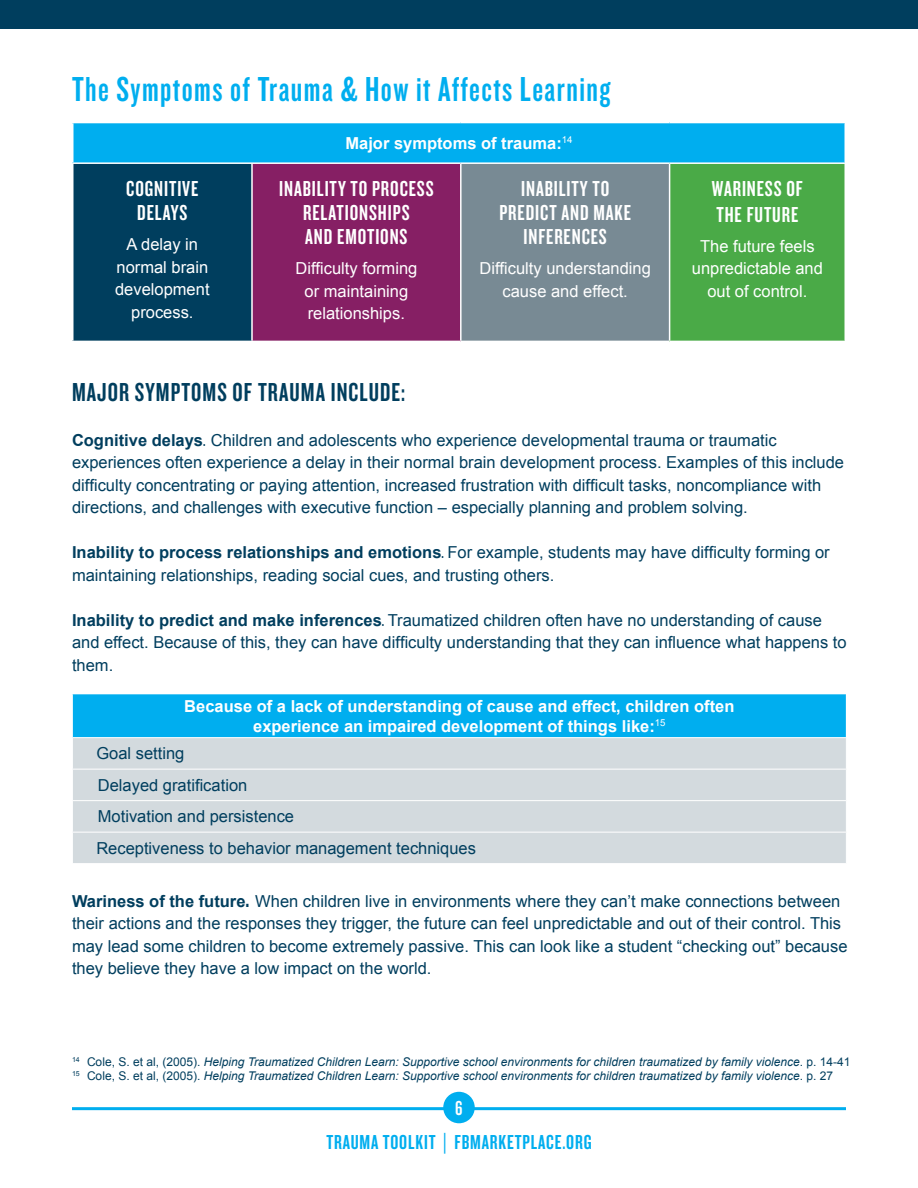
<style>
.page{position:relative;width:918px;height:1188px;background:#fff}
.page>*{position:absolute;margin:0;border:0;box-sizing:border-box;transform-origin:0 0}
.t1{font:36px "Knockout 48 Featherweight";letter-spacing:.04em;color:#00aeef}
.t2{font:27px "Knockout 48 Featherweight";letter-spacing:.04em;color:#003e5e}
.t3{font:22.5px/24px "Knockout 48 Featherweight";letter-spacing:.04em;color:#fff;text-align:center}
.t4{font:21px "Knockout 48 Featherweight";letter-spacing:.04em;color:#00aeef}
.t5{font:21px "Knockout 48 Featherweight";color:#fff}
.t6{font:16.5px/22.5px "Arial";color:#003e5e}
.t7{font:16.5px/22.5px "Arial";color:#fff;text-align:center}
.t8{font:700 16.5px "Arial";color:#fff}
.Footnote{font:italic 12px "Arial";color:#003e5e}
.s1{font-weight:700}
.s2{font-family:"Knockout 48 Featherweight"}
.s3{font-family:"Knockout 48 Featherweight";font-size:27px}
.s4{font-style:normal}
.s5{font-size:26.25px}
</style>
<div class="page">
<hr style="left:72px;top:1107px;width:774px;height:3px;background:#00aeef">
<div style="left:443px;top:1092px;width:32px;height:31px;background:#00aeef;border-radius:50%"></div>
<div style="left:0;top:0;width:918px;height:29px;background:#003e5e"></div>
<div style="left:73px;top:123px;width:772px;height:40px;background:#00aeef"></div>
<div style="left:73px;top:163px;width:179px;height:178px;background:#003e5e"></div>
<div style="left:252px;top:163px;width:209px;height:178px;background:#861f64"></div>
<div style="left:461px;top:163px;width:209px;height:178px;background:#788a94"></div>
<div style="left:670px;top:163px;width:175px;height:178px;background:#4aaa47"></div>
<hr style="left:844px;top:123px;width:2px;height:39px;background:#fff">
<hr style="left:72px;top:123px;width:2px;height:39px;background:#fff">
<hr style="left:72px;top:162px;width:180px;height:2px;background:#fff">
<hr style="left:72px;top:164px;width:2px;height:177px;background:#fff">
<hr style="left:252px;top:162px;width:209px;height:2px;background:#fff">
<hr style="left:251px;top:164px;width:2px;height:177px;background:#fff">
<hr style="left:461px;top:162px;width:209px;height:2px;background:#fff">
<hr style="left:460px;top:164px;width:2px;height:177px;background:#fff">
<hr style="left:670px;top:162px;width:176px;height:2px;background:#fff">
<hr style="left:669px;top:164px;width:1px;height:177px;background:#fff">
<hr style="left:844px;top:164px;width:2px;height:177px;background:#fff">
<div style="left:72px;top:694px;width:774px;height:44px;background:#00aeef"></div>
<div style="left:73px;top:738px;width:773px;height:125px;background:#d3dade"></div>
<hr style="left:72px;top:769px;width:775px;height:1px;background:#fff">
<hr style="left:72px;top:800px;width:775px;height:1px;background:#fff">
<hr style="left:72px;top:832px;width:775px;height:1px;background:#fff">
<hr style="left:72px;top:694px;width:1px;height:43px;background:#fff">
<hr style="left:72px;top:737px;width:775px;height:1px;background:#fff">
<p class="t1" style="left:72px;top:67px;width:554px">The Symptoms of Trauma &amp; How it Affects Learning<sup>14</sup></p>
<p class="t8" style="left:345px;top:132px;width:229px">Major symptoms of trauma:<sup>14</sup></p>
<p class="t3" style="left:126px;top:176px;width:74px">COGNITIVE</p>
<p class="t3" style="left:137px;top:200px;width:52px">DELAYS</p>
<p class="t7" style="left:127px;top:233px;width:73px">A delay in</p>
<p class="t7" style="left:115px;top:256px;width:96px">normal brain development process.</p>
<p class="t3" style="left:279px;top:176px;width:156px">INABILITY TO PROCESS<br>RELATIONSHIPS</p>
<p class="t3" style="left:305px;top:224px;width:104px">AND EMOTIONS</p>
<p class="t7" style="left:295px;top:257px;width:123px">Difficulty forming or maintaining relationships.</p>
<p class="t3" style="left:521px;top:176px;width:90px">INABILITY TO</p>
<p class="t3" style="left:499px;top:200px;width:133px">PREDICT AND MAKE<br>INFERENCES</p>
<p class="t7" style="left:479px;top:257px;width:173px">Difficulty understanding cause and effect.</p>
<p class="t3" style="left:712px;top:176px;width:92px">WARINESS OF</p>
<p class="t3" style="left:717px;top:202px;width:83px">THE FUTURE</p>
<p class="t7" style="left:692px;top:235px;width:133px">The future feels unpredictable and out of control.</p>
<p class="t2" style="left:72px;top:376px;width:335px">MAJOR SYMPTOMS OF TRAUMA INCLUDE:</p>
<p class="t6" style="left:72px;top:429px;width:774px"><span class="s1">Cognitive delays</span><span class="s2">.</span> Children and adolescents who experience developmental trauma or traumatic experiences often experience a delay in their normal brain development process. Examples of this include difficulty concentrating or paying attention, increased frustration with difficult tasks, noncompliance with directions, and challenges with executive function – especially planning and problem solving.</p>
<p class="t6" style="left:72px;top:542px;width:759px"><span class="s1">Inability to process relationships and emotions</span><span class="s2">.</span> For example, students may have difficulty forming or maintaining relationships, reading social cues, and trusting others.</p>
<p class="t6" style="left:72px;top:609px;width:776px"><span class="s1">Inability to predict and make inferences</span><span class="s2">.</span> Traumatized children often have no understanding of cause and effect. Because of this, they can have difficulty understanding that they can influence what happens to them.<sup>15</sup></p>
<p class="t8" style="left:184px;top:695px;width:552px">Because of a lack of understanding of cause and effect, children often</p>
<p class="t8" style="left:253px;top:715px;width:414px">experience an impaired development of things like:<sup>15</sup></p>
<p class="t6" style="left:96px;top:743px;width:90px">Goal setting</p>
<p class="t6" style="left:98px;top:774px;width:151px">Delayed gratification</p>
<p class="t6" style="left:98px;top:806px;width:198px">Motivation and persistence</p>
<p class="t6" style="left:96px;top:837px;width:381px">Receptiveness to behavior management techniques</p>
<p class="t6" style="left:72px;top:890px;width:777px"><span class="s1">Wariness of the future</span><span class="s3">.</span> When children live in environments where they can’t make connections between their actions and the responses they trigger, the future can feel unpredictable and out of their control. This may lead some children to become extremely passive. This can look like a student “checking out” because they believe they have a low impact on the world.</p>
<p class="Footnote" style="left:72px;top:1054px;width:780px"><sup>14</sup> <span class="s4">Cole, S. et al, (2005).</span> Helping Traumatized Children Learn: Supportive school environments for children traumatized by family violence<span class="s4">. p. 14-41</span></p>
<p class="Footnote" style="left:72px;top:1068px;width:763px"><sup>15</sup> <span class="s4">Cole, S. et al, (2005).</span> Helping Traumatized Children Learn: Supportive school environments for children traumatized by family violence<span class="s4">. p. 27</span></p>
<p class="t5" style="left:455px;top:1095px;width:9px">6</p>
<p class="t4" style="left:326px;top:1130px;width:267px">TRAUMA TOOLKIT <span class="s5">|</span> FBMARKETPLACE.ORG</p>
</div>
